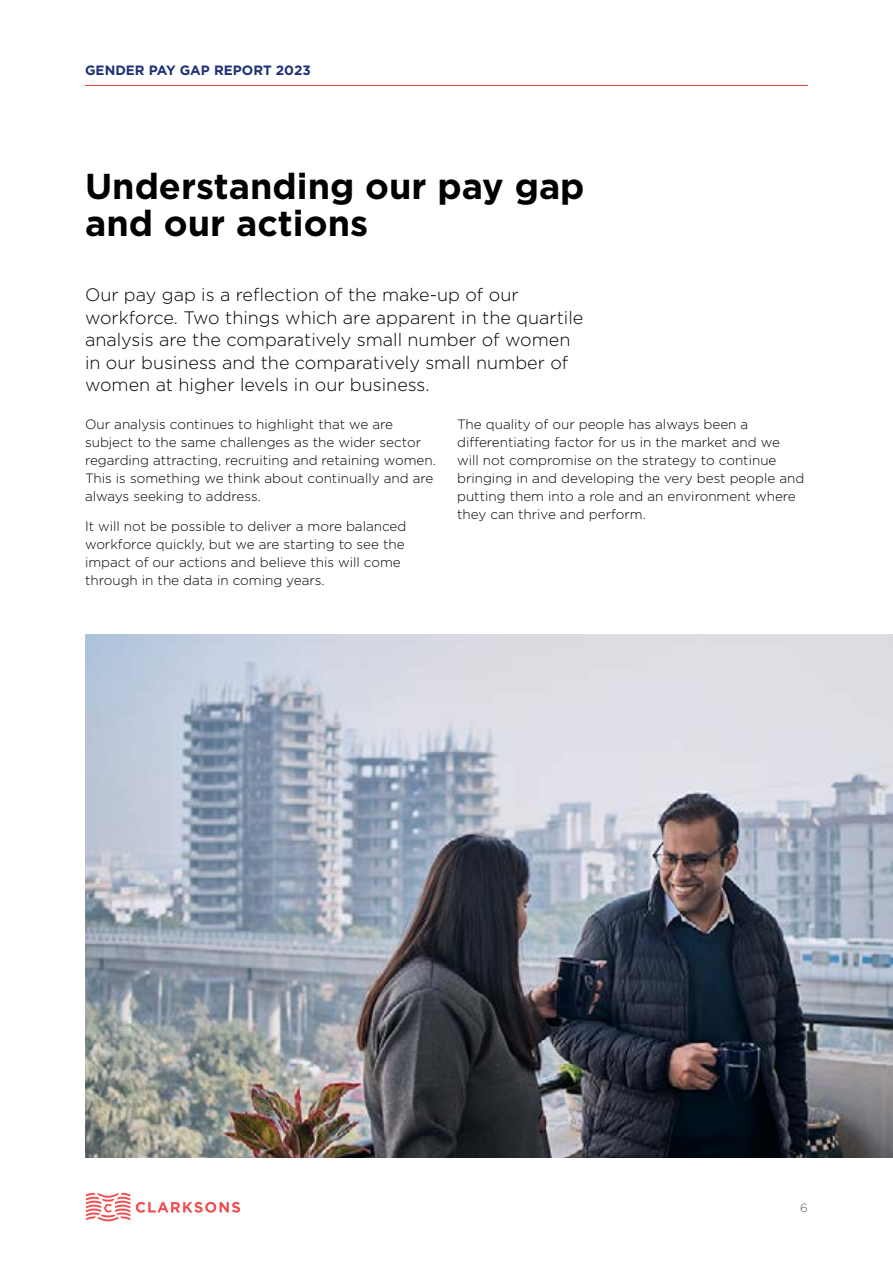
<style>
.page{position:relative;width:893px;height:1263px;background:#fff}
.page>*{position:absolute;margin:0;border:0;box-sizing:border-box;transform-origin:0 0}
.t1{font:700 36px/37.5px "Gotham";color:#000}
.t2{font:300 18px/22.5px "Gotham";color:#000}
.t3{font:300 13.5px/18px "Gotham";color:#000}
.t4{font:700 13.5px "Gotham";color:#1d3176}
.t5{font:300 12px "Gotham";color:#575a5e}
</style>
<div class="page">
<img style="left:85px;top:634px;width:808px;height:523px">
<hr style="left:85px;top:85px;width:723px;height:1px;background:#e73937">
<svg style="left:136px;top:1202px;width:104px;height:11px"></svg>
<svg style="left:86px;top:1193px;width:44px;height:28px"></svg>
<p class="t4" style="left:85px;top:61px;width:227px">GENDER PAY GAP REPORT 2023</p>
<h1 class="t1" style="left:85px;top:167px;width:501px">Understanding our pay gap and our actions</h1>
<p class="t2" style="left:85px;top:283px;width:500px">Our pay gap is a reflection of the make-up of our workforce. Two things which are apparent in the quartile analysis are the comparatively small number of women in our business and the comparatively small number of women at higher levels in our business.</p>
<p class="t3" style="left:85px;top:414px;width:352px">Our analysis continues to highlight that we are subject to the same challenges as the wider sector regarding attracting, recruiting and retaining women.<br>This is something we think about continually and are always seeking to address.</p>
<p class="t3" style="left:85px;top:517px;width:323px">It will not be possible to deliver a more balanced workforce quickly, but we are starting to see the impact of our actions and believe this will come through in the data in coming years.</p>
<p class="t3" style="left:457px;top:414px;width:349px">The quality of our people has always been a differentiating factor for us in the market and we will not compromise on the strategy to continue bringing in and developing the very best people and putting them into a role and an environment where they can thrive and perform.</p>
<p class="t5" style="left:800px;top:1200px;width:9px">6</p>
</div>
